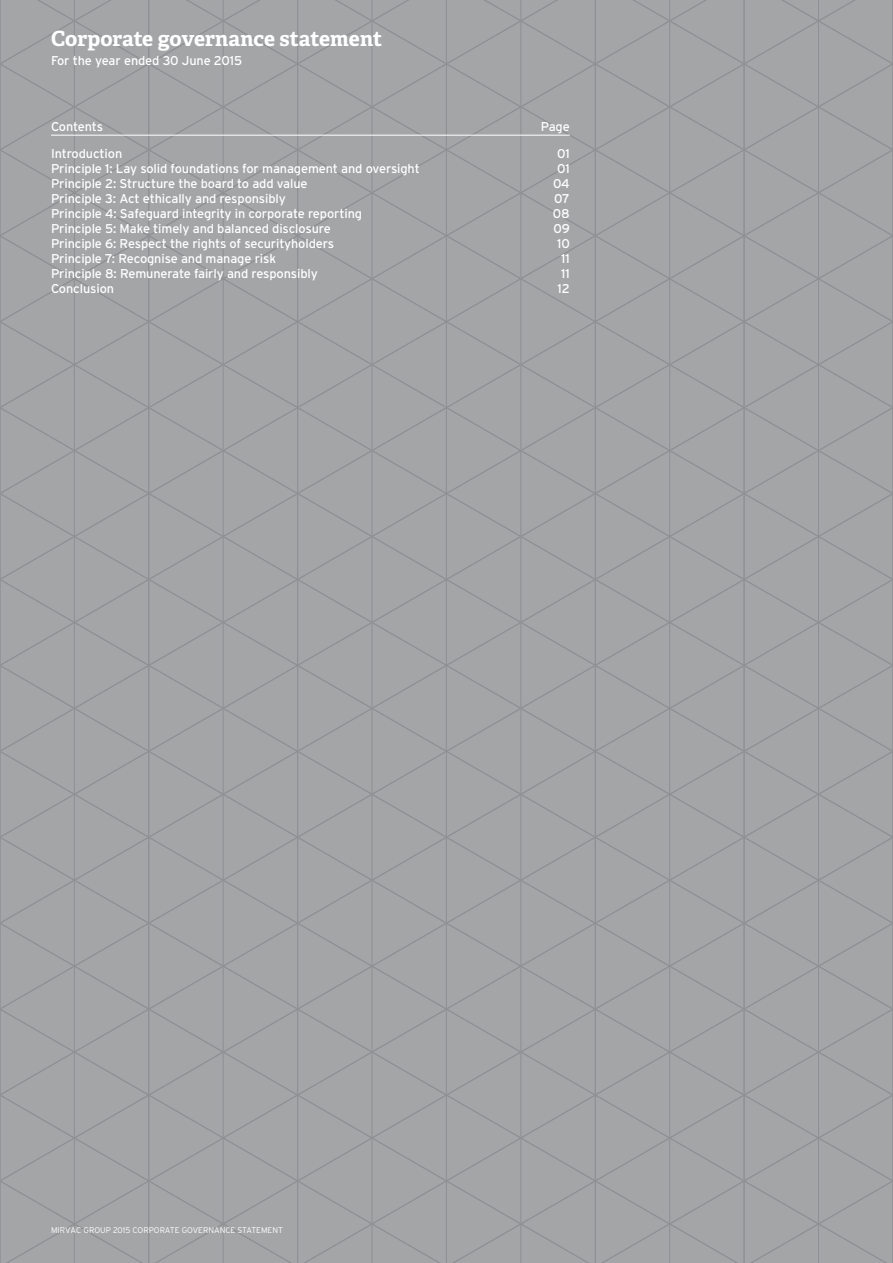
<style>
.page{position:relative;width:893px;height:1263px;background:#a4a5a7}
.page>*{position:absolute;margin:0;border:0;box-sizing:border-box;transform-origin:0 0}
.t1{font:700 21px "Adelle";color:#fff}
.t2{font:12.75px "Interstate";letter-spacing:-.01em;color:#fff}
.t3{font:300 8.25px "Interstate";color:#fff}
</style>
<div class="page">
<hr style="left:51px;top:135px;width:519px;height:1px;background:#fff">
<h1 class="t1" style="left:51px;top:23px;width:333px">Corporate governance statement</h1>
<p class="t2" style="left:51px;top:53px;width:193px">For the year ended 30 June 2015</p>
<p class="t2" style="left:51px;top:118px;width:54px">Contents</p>
<p class="t2" style="left:541px;top:118px;width:30px">Page</p>
<p class="t2" style="left:51px;top:146px;width:73px">Introduction</p>
<p class="t2" style="left:557px;top:146px;width:14px">01</p>
<p class="t2" style="left:51px;top:161px;width:370px">Principle 1: Lay solid foundations for management and oversight</p>
<p class="t2" style="left:557px;top:161px;width:14px">01</p>
<p class="t2" style="left:51px;top:176px;width:258px">Principle 2: Structure the board to add value</p>
<p class="t2" style="left:553px;top:176px;width:18px">04</p>
<p class="t2" style="left:51px;top:191px;width:236px">Principle 3: Act ethically and responsibly</p>
<p class="t2" style="left:554px;top:191px;width:17px">07</p>
<p class="t2" style="left:51px;top:206px;width:313px">Principle 4: Safeguard integrity in corporate reporting</p>
<p class="t2" style="left:553px;top:206px;width:18px">08</p>
<p class="t2" style="left:51px;top:221px;width:281px">Principle 5: Make timely and balanced disclosure</p>
<p class="t2" style="left:553px;top:221px;width:18px">09</p>
<p class="t2" style="left:51px;top:236px;width:285px">Principle 6: Respect the rights of securityholders</p>
<p class="t2" style="left:557px;top:236px;width:14px">10</p>
<p class="t2" style="left:51px;top:251px;width:227px">Principle 7: Recognise and manage risk</p>
<p class="t2" style="left:561px;top:251px;width:10px">11</p>
<p class="t2" style="left:51px;top:266px;width:268px">Principle 8: Remunerate fairly and responsibly</p>
<p class="t2" style="left:561px;top:266px;width:10px">11</p>
<p class="t2" style="left:51px;top:281px;width:65px">Conclusion</p>
<p class="t2" style="left:557px;top:281px;width:14px">12</p>
<p class="t3" style="left:51px;top:1225px;width:233px">MIRVAC GROUP 2015 CORPORATE GOVERNANCE STATEMENT</p>
</div>
